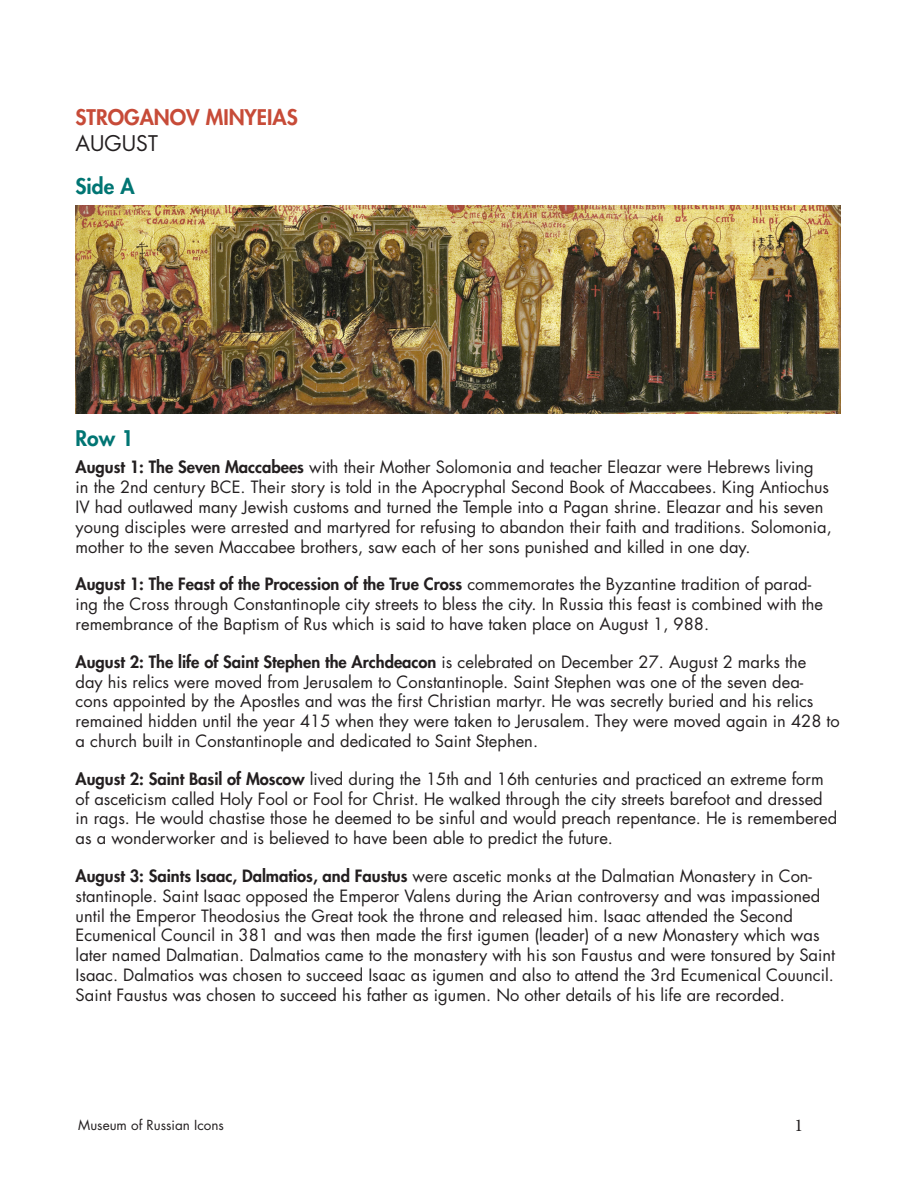
<style>
.page{position:relative;width:918px;height:1188px;background:#fff}
.page>*{position:absolute;margin:0;border:0;box-sizing:border-box;transform-origin:0 0}
.text{font:800 21px/25.2px "Futura Std";color:#c74b38}
.Side{font:800 21px "Futura Std";color:#007573}
.t1{font:18px "Minion Pro";color:#231f20}
.text-2{font:16.5px/19.8px "Futura Std";color:#231f20}
.text-3{font:13.5px "Futura Std";color:#231f20}
.s1{font-weight:400;color:#231f20}
.s2{font-weight:800}
</style>
<div class="page">
<img style="left:76px;top:205px;width:765px;height:208px">
<p class="text" style="left:76px;top:105px;width:224px">STROGANOV MINYEIAS<br><span class="s1">AUGUST</span></p>
<p class="Side" style="left:76px;top:173px;width:61px">Side A</p>
<p class="Side" style="left:76px;top:425px;width:59px">Row 1</p>
<p class="text-2" style="left:76px;top:458px;width:758px"><span class="s2">August 1: The Seven Maccabees</span> with their Mother Solomonia and teacher Eleazar were Hebrews living<br>in the 2nd century BCE. Their story is told in the Apocryphal Second Book of Maccabees. King Antiochus IV had outlawed many Jewish customs and turned the Temple into a Pagan shrine. Eleazar and his seven young disciples were arrested and martyred for refusing to abandon their faith and traditions. Solomonia, mother to the seven Maccabee brothers, saw each of her sons punished and killed in one day.</p>
<p class="text-2" style="left:76px;top:575px;width:749px"><span class="s2">August 1: The Feast of the Procession of the True Cross</span> commemorates the Byzantine tradition of parad&shy;ing the Cross through Constantinople city streets to bless the city. In Russia this feast is combined with the remembrance of the Baptism of Rus which is said to have taken place on August 1, 988.</p>
<p class="text-2" style="left:76px;top:652px;width:766px"><span class="s2">August 2: The life of Saint Stephen the Archdeacon</span> is celebrated on December 27. August 2 marks the<br>day his relics were moved from Jerusalem to Constantinople. Saint Stephen was one of the seven dea&shy;cons appointed by the Apostles and was the first Christian martyr. He was secretly buried and his relics remained hidden until the year 415 when they were taken to Jerusalem. They were moved again in 428 to a church built in Constantinople and dedicated to Saint Stephen.</p>
<p class="text-2" style="left:76px;top:769px;width:763px"><span class="s2">August 2: Saint Basil of Moscow</span> lived during the 15th and 16th centuries and practiced an extreme form of asceticism called Holy Fool or Fool for Christ. He walked through the city streets barefoot and dressed in rags. He would chastise those he deemed to be sinful and would preach repentance. He is remembered as a wonderworker and is believed to have been able to predict the future.</p>
<p class="text-2" style="left:76px;top:866px;width:761px"><span class="s2">August 3: Saints Isaac, Dalmatios, and Faustus</span> were ascetic monks at the Dalmatian Monastery in Con&shy;stantinople. Saint Isaac opposed the Emperor Valens during the Arian controversy and was impassioned until the Emperor Theodosius the Great took the throne and released him. Isaac attended the Second Ecumenical Council in 381 and was then made the first igumen (leader) of a new Monastery which was later named Dalmatian. Dalmatios came to the monastery with his son Faustus and were tonsured by Saint Isaac. Dalmatios was chosen to succeed Isaac as igumen and also to attend the 3rd Ecumenical Couuncil.<br>Saint Faustus was chosen to succeed his father as igumen. No other details of his life are recorded.</p>
<p class="text-3" style="left:78px;top:1116px;width:147px">Museum of Russian Icons</p>
<p class="t1" style="left:794px;top:1114px;width:10px">1</p>
</div>
